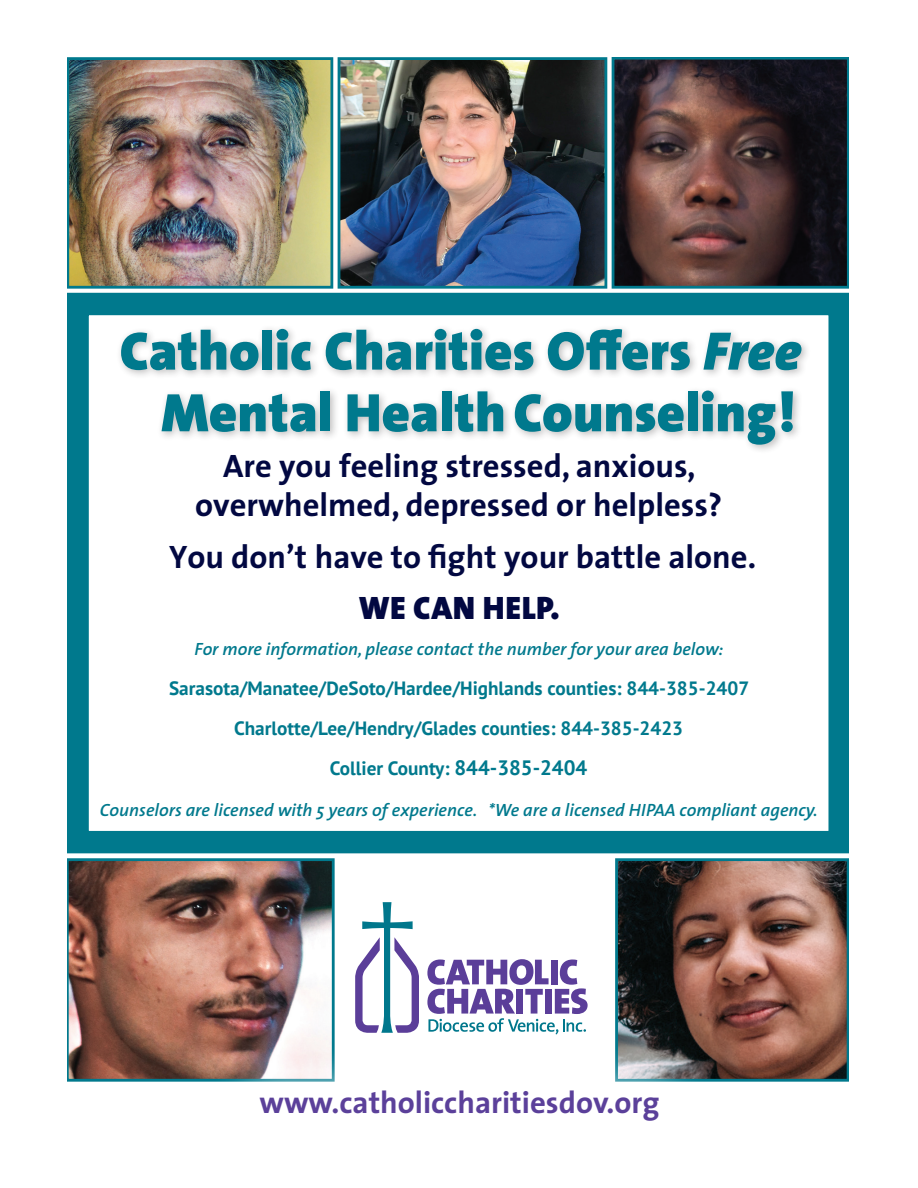
<style>
.page{position:relative;width:918px;height:1188px;background:#fff}
.page>*{position:absolute;margin:0;border:0;box-sizing:border-box;transform-origin:0 0}
.t1{font:900 54.6px/61.7px "The Sans";color:#00798d;text-align:right}
.t2{font:700 32.7px/39.2px "The Sans";color:#020841;text-align:center}
.t3{font:700 30.9px "The Sans";color:#5b409a}
.t4{font:700 19.2px/40px "PT Sans";color:#00798d;text-align:center}
.t5{font:italic 600 17.85px "The Sans";color:#00798d}
.s1{font-style:italic}
.s2{font-weight:900}
.s3{font-size:20.85px}
</style>
<div class="page">
<svg style="left:68px;top:293px;width:781px;height:560px"></svg>
<div style="left:116px;top:324px;width:695px;height:130px;background:#231f20;opacity:.29"></div>
<svg style="left:355px;top:902px;width:64px;height:131px"></svg>
<svg style="left:427px;top:959px;width:161px;height:76px"></svg>
<img style="left:68px;top:858px;width:267px;height:224px">
<img style="left:619px;top:862px;width:226px;height:216px">
<div style="left:615px;top:858px;width:234px;height:224px;border:3px solid #00798d"></div>
<img style="left:68px;top:57px;width:265px;height:232px">
<svg style="left:612px;top:57px;width:237px;height:232px;background:#433434"></svg>
<img style="left:342px;top:61px;width:261px;height:224px">
<div style="left:338px;top:57px;width:269px;height:232px;border:3px solid #00798d"></div>
<div style="left:209px;top:1038px;width:502px;height:86px;background:#fff;opacity:.76"></div>
<p class="t1" style="left:120px;top:319px;width:683px">Catholic Charities Offers <span class="s1">Free<br></span>Mental Health Counseling!</p>
<p class="t2" style="left:195px;top:445px;width:528px">Are you feeling stressed, anxious, overwhelmed, depressed or helpless?</p>
<p class="t2" style="left:169px;top:530px;width:588px;line-height:51.4px">You don’t have to fight your battle alone.<br><span class="s2">WE CAN HELP.</span></p>
<p class="t5" style="left:195px;top:634px;width:531px">For more information, please contact the number for your area below:</p>
<p class="t4" style="left:169px;top:668px;width:582px">Sarasota/Manatee/DeSoto/Hardee/Highlands counties: 844-385-2407<br>Charlotte/Lee/Hendry/Glades counties: 844-385-2423<br>Collier County: <span class="s3">844-385-2404</span></p>
<p class="t5" style="left:100px;top:795px;width:719px">Counselors are licensed with 5 years of experience. *We are a licensed HIPAA compliant agency.</p>
<p class="t3" style="left:260px;top:1076px;width:402px">www.catholiccharitiesdov.org</p>
</div>
